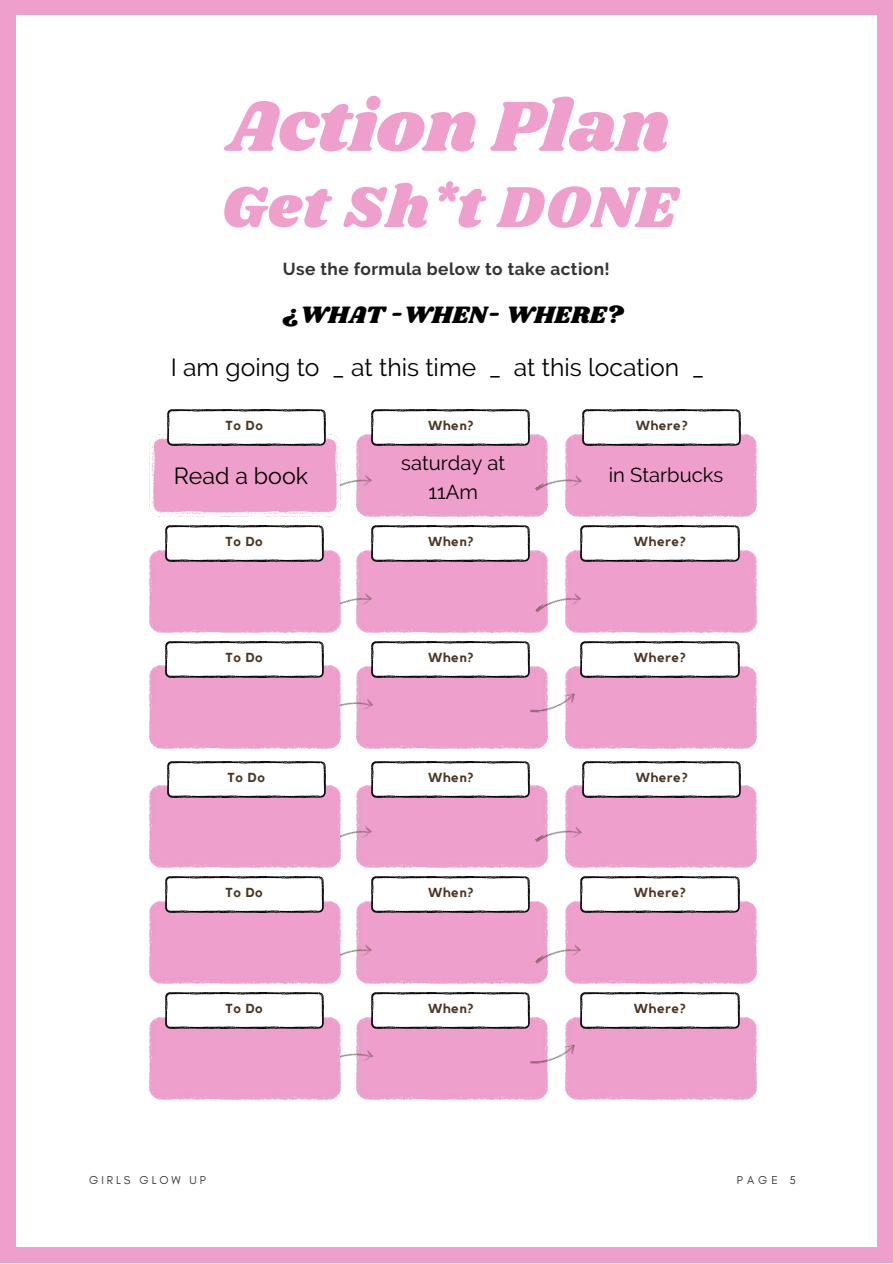
<style>
.page{position:relative;width:893px;height:1264px;background:#fff}
.page>*{position:absolute;margin:0;border:0;box-sizing:border-box;transform-origin:0 0}
.t1{font:73.5px "Shrikhand";color:#ee9fcb}
.t2{font:60px "Shrikhand";letter-spacing:.025em;color:#ee9fcb}
.t3{font:24.6px "Raleway";color:#000}
.t4{font:24.6px "Shrikhand";color:#000}
.t5{font:23.1px "Raleway";color:#000}
.t6{font:20.1px/29.2px "Raleway";color:#000;text-align:center}
.t7{font:700 17.25px "Raleway";letter-spacing:.025em;color:#333}
.t8{font:700 13.05px "Kollektif";letter-spacing:.05em;color:#4b3624}
.t9{font:11.7px "Glacial Indifference";letter-spacing:.25em;color:#333}
</style>
<div class="page">
<div style="left:0;top:0;width:892px;height:1262px;background:#ee9fcb"></div>
<div style="left:16px;top:15px;width:860px;height:1231px;background:#fff"></div>
<div style="left:356px;top:434px;width:130px;height:82px;background:#ee9fcb"></div>
<div style="left:486px;top:434px;width:61px;height:82px;background:#ee9fcb"></div>
<div style="left:356px;top:550px;width:130px;height:82px;background:#ee9fcb"></div>
<div style="left:486px;top:550px;width:61px;height:82px;background:#ee9fcb"></div>
<img style="left:372px;top:410px;width:55px;height:36px">
<img style="left:473px;top:410px;width:57px;height:36px">
<img style="left:427px;top:410px;width:46px;height:36px">
<img style="left:372px;top:525px;width:55px;height:36px">
<img style="left:473px;top:525px;width:57px;height:36px">
<img style="left:427px;top:525px;width:46px;height:36px">
<img style="left:340px;top:464px;width:32px;height:43px">
<img style="left:340px;top:582px;width:32px;height:43px">
<div style="left:356px;top:666px;width:130px;height:82px;background:#ee9fcb"></div>
<div style="left:486px;top:666px;width:61px;height:82px;background:#ee9fcb"></div>
<img style="left:340px;top:687px;width:33px;height:39px">
<img style="left:372px;top:641px;width:55px;height:36px">
<img style="left:473px;top:641px;width:57px;height:36px">
<img style="left:427px;top:641px;width:46px;height:36px">
<img style="left:150px;top:434px;width:129px;height:82px">
<img style="left:279px;top:434px;width:61px;height:82px">
<img style="left:167px;top:410px;width:56px;height:36px">
<img style="left:269px;top:410px;width:56px;height:36px">
<img style="left:223px;top:410px;width:46px;height:36px">
<div style="left:150px;top:550px;width:129px;height:82px;background:#ee9fcb"></div>
<div style="left:279px;top:550px;width:61px;height:82px;background:#ee9fcb"></div>
<img style="left:165px;top:525px;width:56px;height:36px">
<img style="left:267px;top:525px;width:56px;height:36px">
<img style="left:221px;top:525px;width:46px;height:36px">
<div style="left:150px;top:666px;width:129px;height:82px;background:#ee9fcb"></div>
<div style="left:279px;top:666px;width:61px;height:82px;background:#ee9fcb"></div>
<img style="left:165px;top:641px;width:56px;height:36px">
<img style="left:267px;top:641px;width:56px;height:36px">
<img style="left:221px;top:641px;width:46px;height:36px">
<div style="left:565px;top:434px;width:130px;height:82px;background:#ee9fcb"></div>
<img style="left:534px;top:464px;width:48px;height:40px">
<div style="left:695px;top:434px;width:61px;height:82px;background:#ee9fcb"></div>
<img style="left:582px;top:410px;width:56px;height:36px">
<img style="left:684px;top:410px;width:56px;height:36px">
<img style="left:638px;top:410px;width:46px;height:36px">
<div style="left:565px;top:550px;width:130px;height:82px;background:#ee9fcb"></div>
<div style="left:695px;top:550px;width:61px;height:82px;background:#ee9fcb"></div>
<img style="left:581px;top:525px;width:55px;height:36px">
<img style="left:682px;top:525px;width:57px;height:36px">
<img style="left:636px;top:525px;width:46px;height:36px">
<img style="left:534px;top:582px;width:47px;height:43px">
<div style="left:565px;top:666px;width:130px;height:82px;background:#ee9fcb"></div>
<img style="left:530px;top:691px;width:45px;height:23px">
<div style="left:695px;top:666px;width:61px;height:82px;background:#ee9fcb"></div>
<img style="left:581px;top:641px;width:55px;height:36px">
<img style="left:682px;top:641px;width:57px;height:36px">
<img style="left:636px;top:641px;width:46px;height:36px">
<div style="left:356px;top:785px;width:130px;height:83px;background:#ee9fcb"></div>
<div style="left:486px;top:785px;width:61px;height:83px;background:#ee9fcb"></div>
<div style="left:356px;top:901px;width:130px;height:82px;background:#ee9fcb"></div>
<div style="left:486px;top:901px;width:61px;height:82px;background:#ee9fcb"></div>
<img style="left:372px;top:761px;width:55px;height:36px">
<img style="left:473px;top:761px;width:57px;height:36px">
<img style="left:427px;top:761px;width:46px;height:36px">
<img style="left:372px;top:876px;width:55px;height:36px">
<img style="left:473px;top:876px;width:57px;height:36px">
<img style="left:427px;top:876px;width:46px;height:36px">
<img style="left:340px;top:815px;width:32px;height:43px">
<img style="left:340px;top:933px;width:32px;height:43px">
<div style="left:356px;top:1017px;width:130px;height:82px;background:#ee9fcb"></div>
<div style="left:486px;top:1017px;width:61px;height:82px;background:#ee9fcb"></div>
<img style="left:340px;top:1038px;width:33px;height:39px">
<img style="left:372px;top:992px;width:55px;height:36px">
<img style="left:473px;top:992px;width:57px;height:36px">
<img style="left:427px;top:992px;width:46px;height:36px">
<div style="left:150px;top:785px;width:129px;height:82px;background:#ee9fcb"></div>
<div style="left:279px;top:785px;width:61px;height:82px;background:#ee9fcb"></div>
<img style="left:167px;top:761px;width:56px;height:36px">
<img style="left:269px;top:761px;width:56px;height:36px">
<img style="left:223px;top:761px;width:46px;height:36px">
<div style="left:150px;top:901px;width:129px;height:82px;background:#ee9fcb"></div>
<div style="left:279px;top:901px;width:61px;height:82px;background:#ee9fcb"></div>
<img style="left:165px;top:876px;width:56px;height:36px">
<img style="left:267px;top:876px;width:56px;height:36px">
<img style="left:221px;top:876px;width:46px;height:36px">
<div style="left:150px;top:1017px;width:129px;height:82px;background:#ee9fcb"></div>
<div style="left:279px;top:1017px;width:61px;height:82px;background:#ee9fcb"></div>
<img style="left:165px;top:992px;width:56px;height:36px">
<img style="left:267px;top:992px;width:56px;height:36px">
<img style="left:221px;top:992px;width:46px;height:36px">
<div style="left:565px;top:785px;width:130px;height:83px;background:#ee9fcb"></div>
<img style="left:534px;top:815px;width:48px;height:41px">
<div style="left:695px;top:785px;width:61px;height:83px;background:#ee9fcb"></div>
<img style="left:582px;top:761px;width:56px;height:36px">
<img style="left:684px;top:761px;width:56px;height:36px">
<img style="left:638px;top:761px;width:46px;height:36px">
<div style="left:565px;top:901px;width:130px;height:82px;background:#ee9fcb"></div>
<div style="left:695px;top:901px;width:61px;height:82px;background:#ee9fcb"></div>
<img style="left:581px;top:876px;width:55px;height:36px">
<img style="left:682px;top:876px;width:57px;height:36px">
<img style="left:636px;top:876px;width:46px;height:36px">
<img style="left:534px;top:933px;width:47px;height:43px">
<div style="left:565px;top:1017px;width:130px;height:82px;background:#ee9fcb"></div>
<img style="left:530px;top:1043px;width:45px;height:22px">
<div style="left:695px;top:1017px;width:61px;height:82px;background:#ee9fcb"></div>
<img style="left:581px;top:992px;width:55px;height:36px">
<img style="left:682px;top:992px;width:57px;height:36px">
<img style="left:636px;top:992px;width:46px;height:36px">
<h1 class="t1" style="left:227px;top:75px;width:444px">Action Plan</h1>
<h2 class="t2" style="left:221px;top:165px;width:457px">Get Sh*t DONE</h2>
<h3 class="t7" style="left:283px;top:259px;width:328px">Use the formula below to take action!</h3>
<h3 class="t4" style="left:283px;top:298px;width:341px">¿WHAT -WHEN- WHERE?</h3>
<h3 class="t3" style="left:171px;top:352px;width:535px">I am going to _ at this time _ at this location _</h3>
<p class="t8" style="left:225px;top:420px;width:39px">To Do</p>
<p class="t8" style="left:428px;top:420px;width:47px">When?</p>
<p class="t8" style="left:635px;top:420px;width:54px">Where?</p>
<h3 class="t5" style="left:174px;top:462px;width:136px">Read a book</h3>
<h3 class="t6" style="left:401px;top:448px;width:105px">saturday at<br>11Am</h3>
<h3 class="t6" style="left:609px;top:460px;width:116px">in Starbucks</h3>
<p class="t8" style="left:225px;top:535px;width:39px">To Do</p>
<p class="t8" style="left:428px;top:535px;width:47px">When?</p>
<p class="t8" style="left:634px;top:535px;width:54px">Where?</p>
<p class="t8" style="left:225px;top:651px;width:39px">To Do</p>
<p class="t8" style="left:428px;top:651px;width:47px">When?</p>
<p class="t8" style="left:634px;top:651px;width:54px">Where?</p>
<p class="t8" style="left:227px;top:771px;width:39px">To Do</p>
<p class="t8" style="left:428px;top:771px;width:47px">When?</p>
<p class="t8" style="left:635px;top:771px;width:54px">Where?</p>
<p class="t8" style="left:225px;top:886px;width:39px">To Do</p>
<p class="t8" style="left:428px;top:886px;width:47px">When?</p>
<p class="t8" style="left:634px;top:886px;width:54px">Where?</p>
<p class="t8" style="left:225px;top:1002px;width:39px">To Do</p>
<p class="t8" style="left:428px;top:1002px;width:47px">When?</p>
<p class="t8" style="left:634px;top:1002px;width:54px">Where?</p>
<p class="t9" style="left:89px;top:1172px;width:118px">GIRLS GLOW UP</p>
<p class="t9" style="left:736px;top:1172px;width:61px">PAGE 5</p>
</div>
